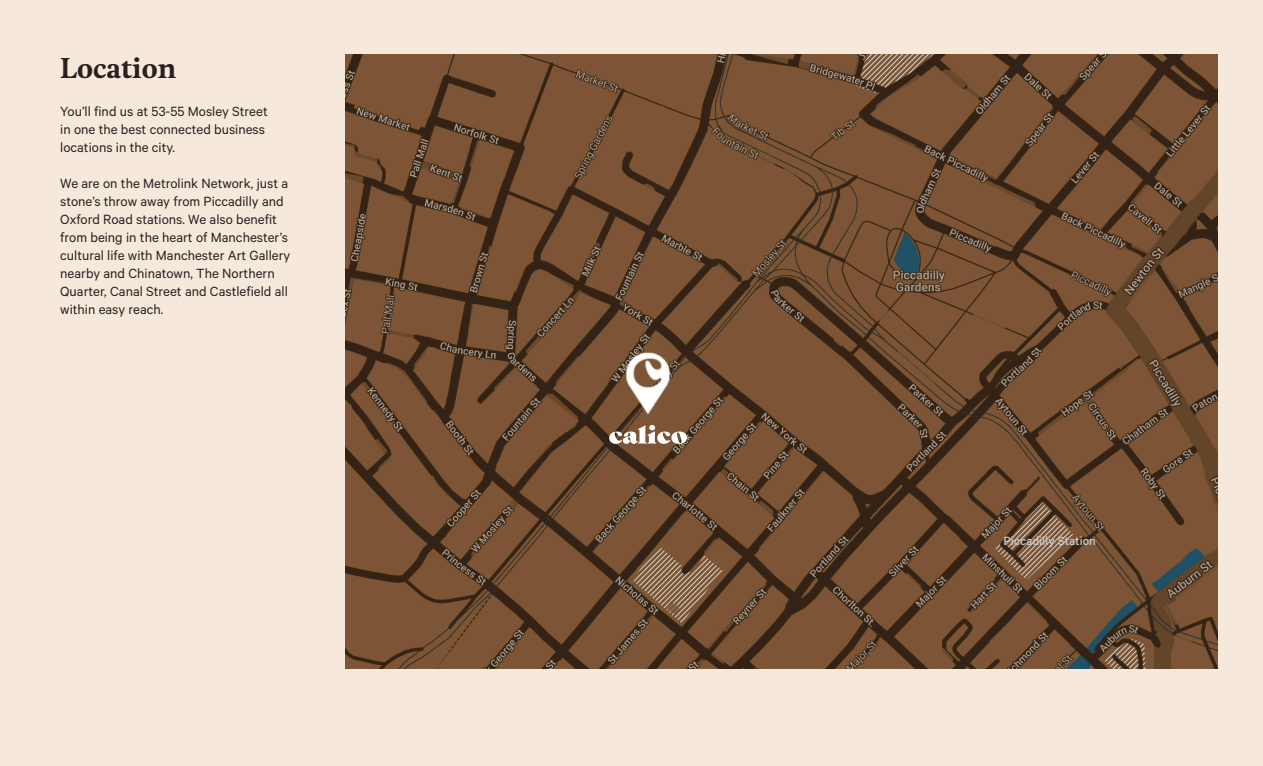
<style>
.page{position:relative;width:1263px;height:766px;background:#fff}
.page>*{position:absolute;margin:0;border:0;box-sizing:border-box;transform-origin:0 0}
.t1{font:700 27px "Feijoa";color:#292020}
.t2{font:15px/18px "Calibre";color:#292020}
.t3{font:500 13.5px "Calibre";color:#c7c7c7}
</style>
<div class="page">
<div style="left:0;top:0;width:1263px;height:765px;background:#f6e9dc"></div>
<img style="left:346px;top:54px;width:872px;height:614px">
<svg style="left:609px;top:425px;width:78px;height:18px"></svg>
<p class="t1" style="left:60px;top:49px;width:118px">Location</p>
<p class="t2" style="left:60px;top:102px;width:209px">You’ll find us at 53-55 Mosley Street in one the best connected business locations in the city.</p>
<p class="t2" style="left:60px;top:174px;width:232px">We are on the Metrolink Network, just a stone’s throw away from Piccadilly and Oxford Road stations. We also benefit from being in the heart of Manchester’s cultural life with Manchester Art Gallery nearby and Chinatown, The Northern Quarter, Canal Street and Castlefield all within easy reach.</p>
<p class="t3" style="left:1003px;top:532px;width:94px">Piccadilly Station</p>
</div>
